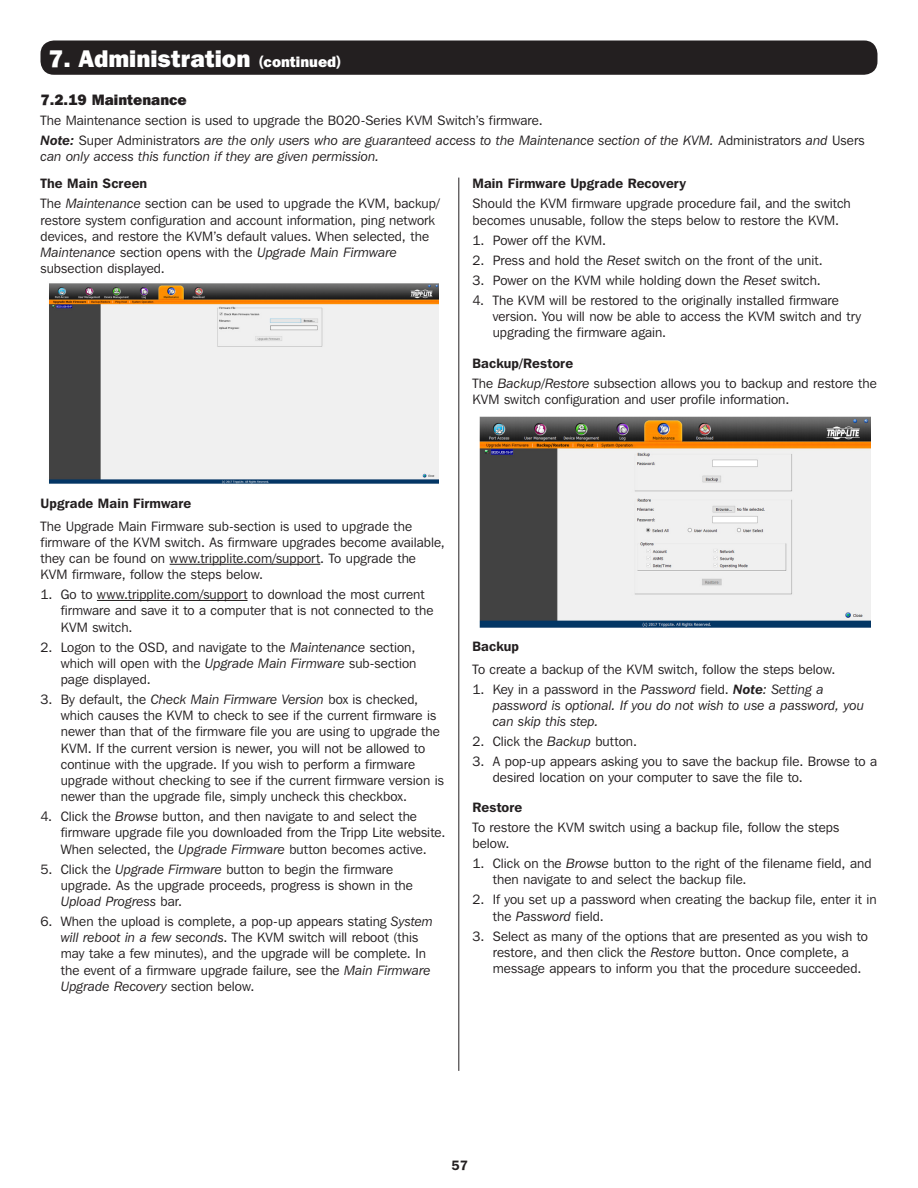
<style>
.page{position:relative;width:918px;height:1188px;background:#fff}
.page>*{position:absolute;margin:0;border:0;box-sizing:border-box;transform-origin:0 0}
.Continued{font:800 24px "Franklin Gothic IT Cby BT";color:#fff}
.t1{font:800 15px "Franklin Gothic IT Cby BT";color:#231f20}
.Bullets{font:13.5px/16.2px "Franklin Gothic IT Cby BT";letter-spacing:.005em;color:#231f20}
.Note{font:italic 13.5px/16.2px "Franklin Gothic IT Cby BT";letter-spacing:.005em;color:#231f20}
.Bullets-2{font:italic 13.5px/16.2px "Franklin Gothic IT Cby BT";letter-spacing:.005em;color:#231f20}
.Subhead2{font:600 13.5px "Franklin Gothic IT Cby BT";letter-spacing:.01em;color:#231f20}
.Bullets-3{font:600 13.5px "Franklin Gothic IT Cby BT";letter-spacing:.01em;color:#231f20}
.s1{font-size:15px}
.s2{font-weight:600}
.s3{font-style:normal}
.s4{font-style:italic}
</style>
<div class="page">
<div style="left:40px;top:40px;width:838px;height:35px;background:#231f20;border-radius:14px"></div>
<img style="left:49px;top:283px;width:390px;height:201px">
<hr style="left:459px;top:178px;width:1px;height:893px;background:#231f20">
<hr style="left:170px;top:564px;width:150px;height:1px;background:#231f20">
<hr style="left:97px;top:600px;width:151px;height:1px;background:#231f20">
<img style="left:479px;top:417px;width:392px;height:211px">
<p class="Continued" style="left:49px;top:44px;width:294px">7. Administration <span class="s1">(continued)</span></p>
<p class="t1" style="left:40px;top:90px;width:148px">7.2.19 Maintenance</p>
<p class="Bullets" style="left:40px;top:112px;width:504px">The Maintenance section is used to upgrade the B020-Series KVM Switch’s firmware.</p>
<p class="Note" style="left:40px;top:132px;width:826px"><span class="s2">Note:</span> <span class="s3">Super Administrators</span> are the only users who are guaranteed access to the Maintenance section of the KVM. <span class="s3">Administrators</span> and <span class="s3">Users </span>can only access this function if they are given permission.</p>
<p class="Subhead2" style="left:40px;top:175px;width:108px">The Main Screen</p>
<p class="Bullets" style="left:40px;top:195px;width:401px">The <span class="s4">Maintenance</span> section can be used to upgrade the KVM, backup/ restore system configuration and account information, ping network devices, and restore the KVM’s default values. When selected, the <span class="s4">Maintenance</span> section opens with the <span class="s4">Upgrade Main Firmware </span>subsection displayed.</p>
<p class="Subhead2" style="left:472px;top:175px;width:215px">Main Firmware Upgrade Recovery</p>
<p class="Bullets" style="left:472px;top:195px;width:380px">Should the KVM firmware upgrade procedure fail, and the switch becomes unusable, follow the steps below to restore the KVM.</p>
<p class="Bullets" style="left:472px;top:232px;width:135px">1. Power off the KVM.</p>
<p class="Bullets" style="left:472px;top:252px;width:352px">2. Press and hold the <span class="s4">Reset</span> switch on the front of the unit.</p>
<p class="Bullets" style="left:472px;top:272px;width:350px">3. Power on the KVM while holding down the <span class="s4">Reset</span> switch.</p>
<p class="Bullets" style="left:493px;top:292px;width:370px;text-indent:-20px">4. The KVM will be restored to the originally installed firmware version. You will now be able to access the KVM switch and try upgrading the firmware again.</p>
<p class="Bullets-3" style="left:472px;top:354px;width:102px">Backup/Restore</p>
<p class="Bullets" style="left:472px;top:375px;width:406px">The <span class="s4">Backup/Restore</span> subsection allows you to backup and restore the<br>KVM switch configuration and user profile information.</p>
<p class="Subhead2" style="left:40px;top:495px;width:152px">Upgrade Main Firmware</p>
<p class="Bullets" style="left:40px;top:518px;width:406px">The Upgrade Main Firmware sub-section is used to upgrade the firmware of the KVM switch. As firmware upgrades become available, they can be found on www.tripplite.com/support. To upgrade the KVM firmware, follow the steps below.</p>
<p class="Bullets" style="left:61px;top:586px;width:374px;text-indent:-20px">1. Go to www.tripplite.com/support to download the most current firmware and save it to a computer that is not connected to the<br>KVM switch.</p>
<p class="Bullets" style="left:61px;top:639px;width:357px;text-align:justify;text-indent:-20px">2. Logon to the OSD, and navigate to the <span class="s4">Maintenance</span> section, which will open with the <span class="s4">Upgrade Main Firmware</span> sub-section page displayed.</p>
<p class="Bullets" style="left:61px;top:691px;width:385px;text-indent:-20px">3. By default, the <span class="s4">Check Main Firmware Version</span> box is checked, which causes the KVM to check to see if the current firmware is newer than that of the firmware file you are using to upgrade the KVM. If the current version is newer, you will not be allowed to continue with the upgrade. If you wish to perform a firmware upgrade without checking to see if the current firmware version is newer than the upgrade file, simply uncheck this checkbox.</p>
<p class="Bullets" style="left:61px;top:808px;width:386px;text-indent:-20px">4. Click the <span class="s4">Browse</span> button, and then navigate to and select the firmware upgrade file you downloaded from the Tripp Lite website.<br>When selected, the <span class="s4">Upgrade Firmware</span> button becomes active.</p>
<p class="Bullets" style="left:61px;top:861px;width:354px;text-indent:-20px">5. Click the <span class="s4">Upgrade Firmware</span> button to begin the firmware upgrade. As the upgrade proceeds, progress is shown in the<br><span class="s4">Upload Progress</span> bar.</p>
<p class="Bullets" style="left:61px;top:913px;width:374px;text-indent:-20px">6. When the upload is complete, a pop-up appears stating <span class="s4">System will reboot in a few seconds</span>. The KVM switch will reboot (this may take a few minutes), and the upgrade will be complete. In the event of a firmware upgrade failure, see the <span class="s4">Main Firmware Upgrade Recovery</span> section below.</p>
<p class="Subhead2" style="left:472px;top:638px;width:48px">Backup</p>
<p class="Bullets" style="left:472px;top:661px;width:364px">To create a backup of the KVM switch, follow the steps below.</p>
<p class="Bullets-2" style="left:493px;top:681px;width:373px;text-indent:-20px"><span class="s3">1. Key in a password in the</span> Password <span class="s3">field.</span> <span class="s2">Note</span>: Setting a password is optional. If you do not wish to use a password, you can skip this step.</p>
<p class="Bullets" style="left:472px;top:733px;width:166px">2. Click the <span class="s4">Backup</span> button.</p>
<p class="Bullets" style="left:493px;top:753px;width:386px;text-indent:-20px">3. A pop-up appears asking you to save the backup file. Browse to a desired location on your computer to save the file to.</p>
<p class="Subhead2" style="left:472px;top:799px;width:51px">Restore</p>
<p class="Bullets" style="left:472px;top:819px;width:368px">To restore the KVM switch using a backup file, follow the steps below.</p>
<p class="Bullets" style="left:493px;top:855px;width:380px;text-indent:-20px">1. Click on the <span class="s4">Browse</span> button to the right of the filename field, and then navigate to and select the backup file.</p>
<p class="Bullets" style="left:493px;top:891px;width:386px;text-indent:-20px">2. If you set up a password when creating the backup file, enter it in the <span class="s4">Password</span> field.</p>
<p class="Bullets" style="left:493px;top:928px;width:377px;text-indent:-20px">3. Select as many of the options that are presented as you wish to restore, and then click the <span class="s4">Restore</span> button. Once complete, a message appears to inform you that the procedure succeeded.</p>
<p class="Subhead2" style="left:452px;top:1156px;width:18px">57</p>
</div>
